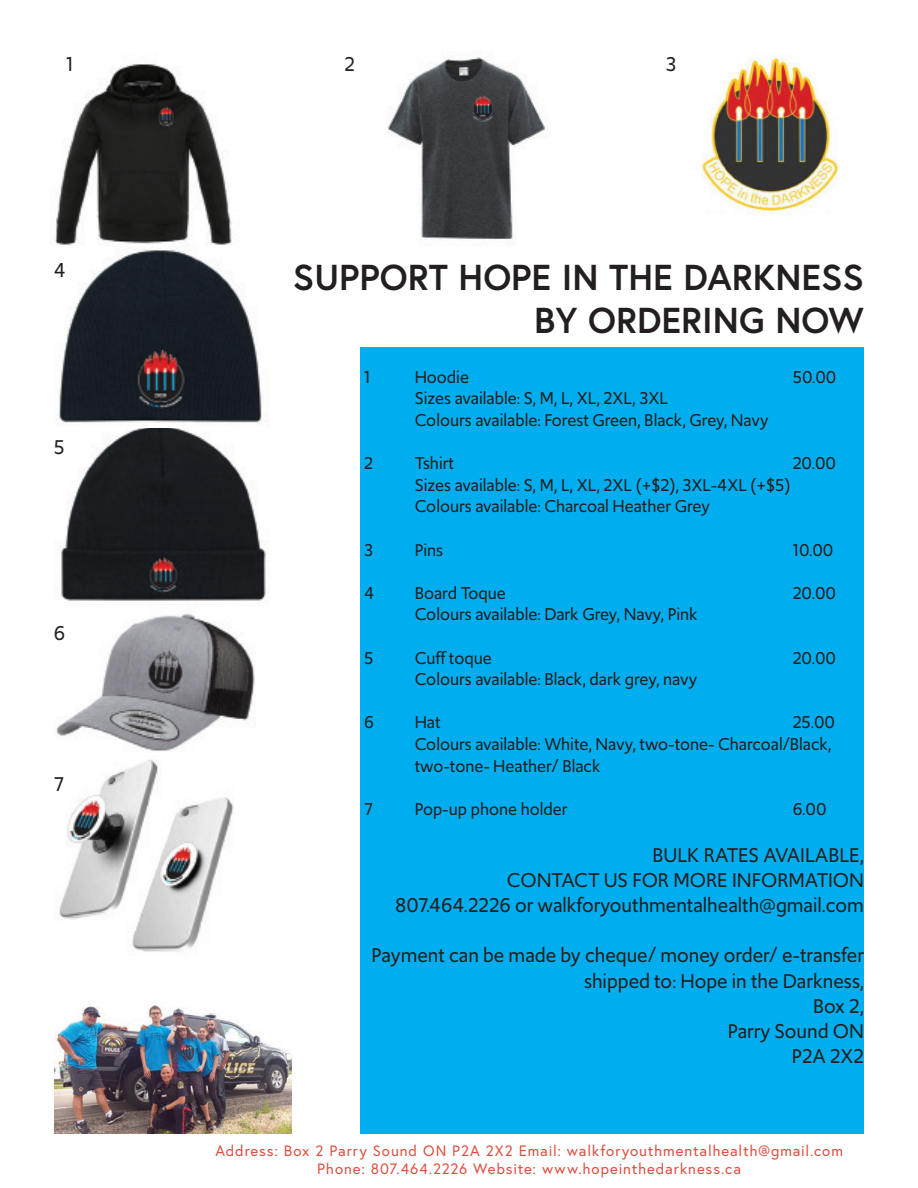
<style>
.page{position:relative;width:918px;height:1188px;background:#fff}
.page>*{position:absolute;margin:0;border:0;box-sizing:border-box;transform-origin:0 0}
.t1{font:700 36px/43.2px "Europa";color:#231f20;text-align:right}
.t2{font:21px/25.2px "Upgrade";color:#231f20;text-align:right}
.t3{font:18px "Upgrade";color:#231f20}
.t4{font:15px "Europa";letter-spacing:.06em;color:#db4f3f}
</style>
<div class="page">
<img style="left:59px;top:760px;width:175px;height:192px">
<img style="left:54px;top:1005px;width:238px;height:129px">
<img style="left:54px;top:64px;width:178px;height:181px">
<img style="left:702px;top:58px;width:138px;height:154px">
<img style="left:57px;top:428px;width:210px;height:173px">
<img style="left:54px;top:246px;width:208px;height:177px">
<img style="left:56px;top:612px;width:199px;height:140px">
<img style="left:388px;top:54px;width:158px;height:190px">
<div style="left:361px;top:348px;width:503px;height:786px;background:#00aeef"></div>
<p class="t2" style="left:66px;top:51px;width:9px">1</p>
<p class="t2" style="left:54px;top:257px;width:13px">4</p>
<p class="t2" style="left:54px;top:435px;width:12px">5</p>
<p class="t2" style="left:54px;top:620px;width:13px">6</p>
<p class="t2" style="left:54px;top:772px;width:12px">7</p>
<p class="t2" style="left:345px;top:51px;width:12px">2</p>
<p class="t2" style="left:666px;top:51px;width:12px">3</p>
<p class="t1" style="left:293px;top:254px;width:573px">SUPPORT HOPE IN THE DARKNESS<br>BY ORDERING NOW</p>
<p class="t3" style="left:364px;top:365px;width:8px">1</p>
<p class="t3" style="left:415px;top:365px;width:56px">Hoodie</p>
<p class="t3" style="left:793px;top:365px;width:45px">50.00</p>
<p class="t3" style="left:415px;top:386px;width:255px">Sizes available: S, M, L, XL, 2XL, 3XL</p>
<p class="t3" style="left:415px;top:408px;width:355px">Colours available: Forest Green, Black, Grey, Navy</p>
<p class="t3" style="left:364px;top:451px;width:10px">2</p>
<p class="t3" style="left:415px;top:451px;width:41px">Tshirt</p>
<p class="t3" style="left:793px;top:451px;width:45px">20.00</p>
<p class="t3" style="left:415px;top:473px;width:377px">Sizes available: S, M, L, XL, 2XL (+$2), 3XL-4XL (+$5)</p>
<p class="t3" style="left:415px;top:494px;width:297px">Colours available: Charcoal Heather Grey</p>
<p class="t3" style="left:364px;top:538px;width:10px">3</p>
<p class="t3" style="left:415px;top:538px;width:30px">Pins</p>
<p class="t3" style="left:793px;top:538px;width:42px">10.00</p>
<p class="t3" style="left:364px;top:581px;width:12px">4</p>
<p class="t3" style="left:415px;top:581px;width:93px">Board Toque</p>
<p class="t3" style="left:793px;top:581px;width:45px">20.00</p>
<p class="t3" style="left:415px;top:602px;width:284px">Colours available: Dark Grey, Navy, Pink</p>
<p class="t3" style="left:364px;top:646px;width:11px">5</p>
<p class="t3" style="left:415px;top:646px;width:79px">Cuff toque</p>
<p class="t3" style="left:793px;top:646px;width:45px">20.00</p>
<p class="t3" style="left:415px;top:667px;width:284px">Colours available: Black, dark grey, navy</p>
<p class="t3" style="left:364px;top:710px;width:11px">6</p>
<p class="t3" style="left:415px;top:710px;width:27px">Hat</p>
<p class="t3" style="left:793px;top:710px;width:44px">25.00</p>
<p class="t3" style="left:415px;top:732px;width:418px">Colours available: White, Navy, two-tone- Charcoal/Black,</p>
<p class="t3" style="left:415px;top:754px;width:187px">two-tone- Heather/ Black</p>
<p class="t3" style="left:364px;top:797px;width:10px">7</p>
<p class="t3" style="left:415px;top:797px;width:154px">Pop-up phone holder</p>
<p class="t3" style="left:793px;top:797px;width:35px">6.00</p>
<p class="t2" style="left:652px;top:842px;width:213px">BULK RATES AVAILABLE,</p>
<p class="t2" style="left:507px;top:867px;width:359px">CONTACT US FOR MORE INFORMATION</p>
<p class="t2" style="left:395px;top:892px;width:470px">807.464.2226 or walkforyouthmentalhealth@gmail.com</p>
<p class="t2" style="left:371px;top:943px;width:494px">Payment can be made by cheque/ money order/ e-transfer shipped to: Hope in the Darkness,</p>
<p class="t2" style="left:813px;top:993px;width:52px">Box 2,</p>
<p class="t2" style="left:728px;top:1018px;width:138px">Parry Sound ON</p>
<p class="t2" style="left:792px;top:1044px;width:74px">P2A 2X2</p>
<p class="t4" style="left:215px;top:1141px;width:629px">Address: Box 2 Parry Sound ON P2A 2X2 Email: walkforyouthmentalhealth@gmail.com</p>
<p class="t4" style="left:317px;top:1159px;width:425px">Phone: 807.464.2226 Website: www.hopeinthedarkness.ca</p>
</div>
